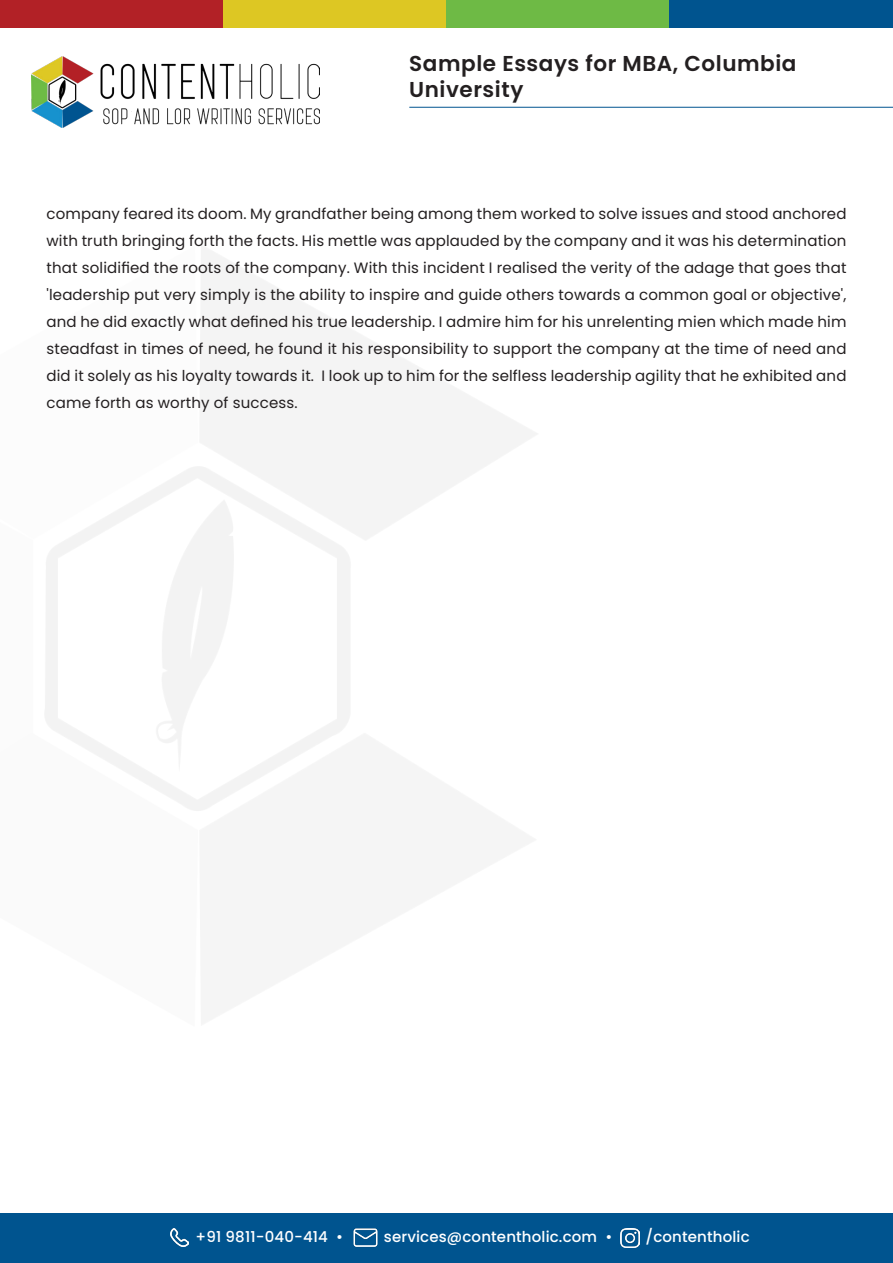
<style>
.page{position:relative;width:893px;height:1263px;background:#fff}
.page>*{position:absolute;margin:0;border:0;box-sizing:border-box;transform-origin:0 0}
.t1{font:600 21.6px/25.8px "Poppins";letter-spacing:.025em;color:#231f20}
.t2{font:15px/27px "Poppins";letter-spacing:.01em;color:#231f20;text-align:justify}
.t3{font:500 15px "Poppins";letter-spacing:.01em;color:#fff}
</style>
<div class="page">
<div style="left:0;top:0;width:223px;height:28px;background:#b22126"></div>
<div style="left:223px;top:0;width:223px;height:28px;background:#ddc723"></div>
<div style="left:446px;top:0;width:224px;height:28px;background:#6eba45"></div>
<div style="left:670px;top:0;width:223px;height:28px;background:#00548f"></div>
<img style="left:32px;top:57px;width:288px;height:71px">
<div style="left:0;top:1214px;width:893px;height:49px;background:#00548f"></div>
<hr style="left:409px;top:107px;width:484px;height:1px;background:#00548f">
<img style="left:621px;top:1228px;width:19px;height:19px">
<img style="left:170px;top:1228px;width:19px;height:19px">
<img style="left:353px;top:1228px;width:25px;height:19px">
<h1 class="t1" style="left:409px;top:50px;width:389px">Sample Essays for MBA, Columbia<br>University</h1>
<p class="t2" style="left:47px;top:200px;width:801px">company feared its doom. My grandfather being among them worked to solve issues and stood anchored with truth bringing forth the facts. His mettle was applauded by the company and it was his determination that solidified the roots of the company. With this incident I realised the verity of the adage that goes that 'leadership put very simply is the ability to inspire and guide others towards a common goal or objective', and he did exactly what defined his true leadership. I admire him for his unrelenting mien which made him steadfast in times of need, he found it his responsibility to support the company at the time of need and did it solely as his loyalty towards it. I look up to him for the selfless leadership agility that he exhibited and came forth as worthy of success.</p>
<p class="t3" style="left:196px;top:1228px;width:149px">+91 9811-040-414 •</p>
<p class="t3" style="left:384px;top:1228px;width:230px">services@contentholic.com •</p>
<p class="t3" style="left:645px;top:1228px;width:106px">/contentholic</p>
</div>
